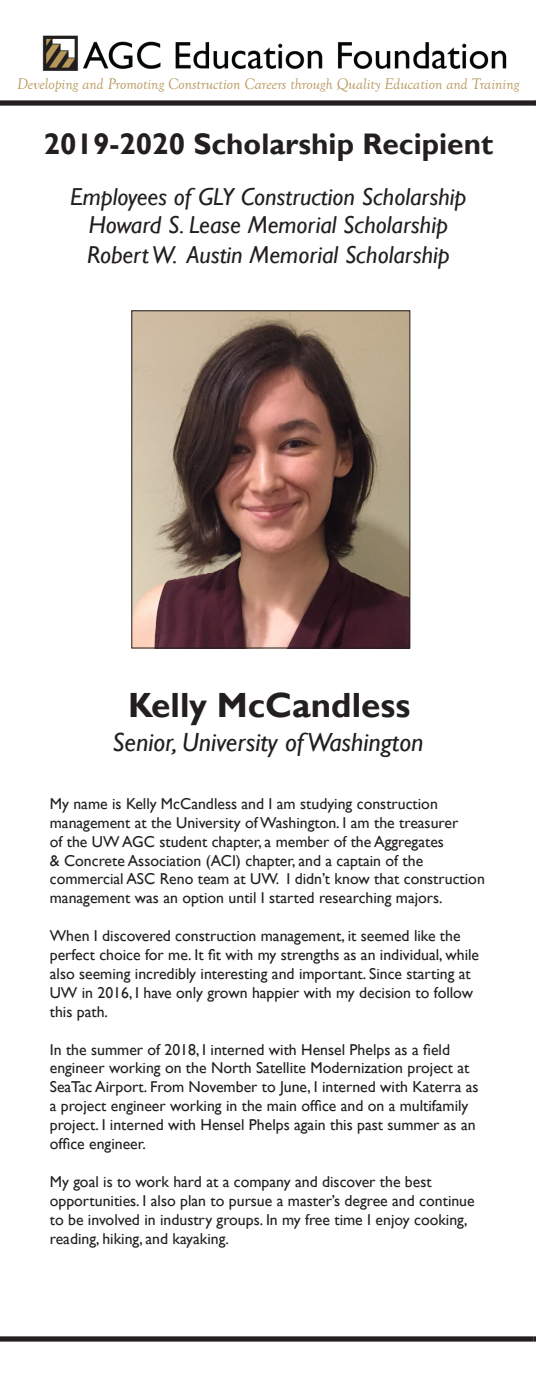
<style>
.page{position:relative;width:536px;height:1386px;background:#fff}
.page>*{position:absolute;margin:0;border:0;box-sizing:border-box;transform-origin:0 0}
.t1{font:700 35px "Gill Sans";color:#231f20}
.t2{font:700 29.75px "Gill Sans";color:#231f20}
.t3{font:italic 26.25px "Gill Sans";color:#231f20}
.t4{font:italic 24.5px "Gill Sans";color:#231f20}
.t5{font:15.75px/18.9px "Gill Sans";color:#231f20}
.t6{font:italic 15.75px "Goudy Old Style T";color:#b6985a}
</style>
<div class="page">
<img style="left:42px;top:35px;width:465px;height:36px">
<div style="left:0;top:100px;width:536px;height:6px;background:#231f20"></div>
<div style="left:0;top:1336px;width:533px;height:6px;background:#231f20"></div>
<img style="left:133px;top:312px;width:275px;height:334px">
<div style="left:131px;top:310px;width:279px;height:338px;border:1px solid #231f20"></div>
<svg style="left:533px;top:1336px;width:3px;height:6px"></svg>
<p class="t6" style="left:17px;top:75px;width:503px">Developing and Promoting Construction Careers through Quality Education and Training</p>
<p class="t2" style="left:44px;top:126px;width:451px">2019-2020 Scholarship Recipient</p>
<p class="t4" style="left:70px;top:183px;width:397px">Employees of GLY Construction Scholarship</p>
<p class="t4" style="left:89px;top:211px;width:360px">Howard S. Lease Memorial Scholarship</p>
<p class="t4" style="left:87px;top:240px;width:364px">Robert W. Austin Memorial Scholarship</p>
<p class="t1" style="left:128px;top:685px;width:284px">Kelly McCandless</p>
<p class="t3" style="left:112px;top:727px;width:312px">Senior, University of Washington</p>
<p class="t5" style="left:50px;top:794px;width:436px">My name is Kelly McCandless and I am studying construction management at the University of Washington. I am the treasurer<br>of the UW AGC student chapter, a member of the Aggregates<br>&amp; Concrete Association (ACI) chapter, and a captain of the commercial ASC Reno team at UW. I didn’t know that construction management was an option until I started researching majors.</p>
<p class="t5" style="left:50px;top:927px;width:430px">When I discovered construction management, it seemed like the perfect choice for me. It fit with my strengths as an individual, while also seeming incredibly interesting and important. Since starting at UW in 2016, I have only grown happier with my decision to follow this path.</p>
<p class="t5" style="left:50px;top:1040px;width:430px">In the summer of 2018, I interned with Hensel Phelps as a field engineer working on the North Satellite Modernization project at SeaTac Airport. From November to June, I interned with Katerra as a project engineer working in the main office and on a multifamily project. I interned with Hensel Phelps again this past summer as an office engineer.</p>
<p class="t5" style="left:50px;top:1172px;width:426px">My goal is to work hard at a company and discover the best opportunities. I also plan to pursue a master’s degree and continue to be involved in industry groups. In my free time I enjoy cooking, reading, hiking, and kayaking.</p>
</div>
